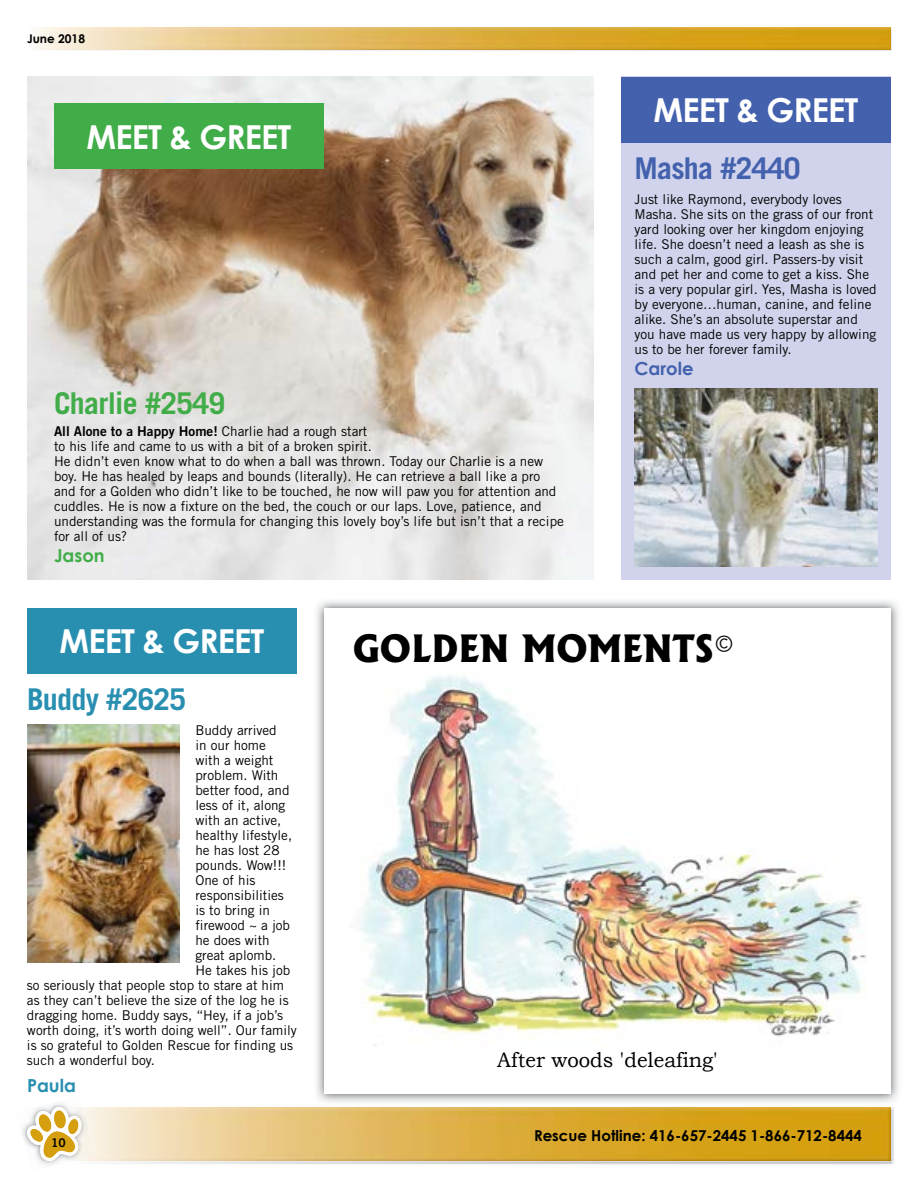
<style>
.page{position:relative;width:918px;height:1188px;background:#fff}
.page>*{position:absolute;margin:0;border:0;box-sizing:border-box;transform-origin:0 0}
.t1{font:800 36px "Albertus";color:#000}
.t2{font:700 33px "Century Gothic";letter-spacing:-.025em;color:#fff}
.t3{font:700 30px "Trade Gothic LT Std";letter-spacing:-.025em;color:#41ad49}
.t4{font:700 30px "Trade Gothic LT Std";letter-spacing:-.025em;color:#4361ad}
.t5{font:700 30px "Trade Gothic LT Std";letter-spacing:-.025em;color:#298fb1}
.t6{font:21px "Bookman Old Style";color:#000}
.t7{font:700 18px "Century Gothic";color:#4361ad}
.t8{font:700 18px "Century Gothic";color:#41ad49}
.t9{font:700 18px "Century Gothic";color:#298fb1}
.t10{font:700 15px "Century Gothic";color:#000}
.t11{font:13.5px/15px "Trade Gothic LT Std";color:#000}
.t12{font:13.5px "Trade Gothic LT Std Bd 2";color:#000}
.t13{font:700 12px "Century Gothic";color:#000}
.t14{font:12px "Trade Gothic LT Std Bd 2";color:#000}
.s1{font-family:"Trade Gothic LT Std"}
</style>
<div class="page">
<img style="left:37px;top:49px;width:855px;height:2px">
<img style="left:37px;top:27px;width:854px;height:22px">
<img style="left:42px;top:1105px;width:33px;height:1px">
<img style="left:83px;top:1106px;width:811px;height:56px">
<img style="left:25px;top:1106px;width:58px;height:56px">
<img style="left:96px;top:1107px;width:795px;height:54px">
<img style="left:82px;top:1107px;width:14px;height:54px">
<img style="left:27px;top:1107px;width:55px;height:54px">
<img style="left:30px;top:1110px;width:49px;height:48px">
<img style="left:27px;top:77px;width:567px;height:503px">
<img style="left:316px;top:600px;width:583px;height:502px">
<div style="left:324px;top:608px;width:567px;height:486px;background:#fff"></div>
<img style="left:360px;top:675px;width:506px;height:372px">
<div style="left:621px;top:77px;width:270px;height:503px;background:#d0d3eb"></div>
<div style="left:621px;top:77px;width:270px;height:66px;background:#4361ad"></div>
<img style="left:634px;top:388px;width:244px;height:178px">
<div style="left:54px;top:104px;width:270px;height:65px;background:#41ad49"></div>
<div style="left:27px;top:608px;width:270px;height:66px;background:#298fb1"></div>
<img style="left:27px;top:725px;width:152px;height:237px">
<p class="t13" style="left:27px;top:31px;width:60px">June 2018</p>
<h2 class="t2" style="left:87px;top:116px;width:206px">MEET &amp; GREET</h2>
<h3 class="t3" style="left:54px;top:385px;width:173px">Charlie #2549</h3>
<p class="t12" style="left:54px;top:422px;width:315px">All Alone to a Happy Home! <span class="s1">Charlie had a rough start</span></p>
<p class="t11" style="left:54px;top:438px;width:511px">to his life and came to us with a bit of a broken spirit.<br>He didn’t even know what to do when a ball was thrown. Today our Charlie is a new boy. He has healed by leaps and bounds (literally). He can retrieve a ball like a pro and for a Golden who didn’t like to be touched, he now will paw you for attention and cuddles. He is now a fixture on the bed, the couch or our laps. Love, patience, and understanding was the formula for changing this lovely boy’s life but isn’t that a recipe for all of us?</p>
<h3 class="t8" style="left:54px;top:544px;width:52px">Jason</h3>
<h2 class="t2" style="left:654px;top:89px;width:206px">MEET &amp; GREET</h2>
<h3 class="t4" style="left:634px;top:150px;width:167px">Masha #2440</h3>
<p class="t11" style="left:634px;top:191px;width:244px">Just like Raymond, everybody loves Masha. She sits on the grass of our front yard looking over her kingdom enjoying life. She doesn’t need a leash as she is such a calm, good girl. Passers-by visit and pet her and come to get a kiss. She is a very popular girl. Yes, Masha is loved by everyone…human, canine, and feline alike. She’s an absolute superstar and you have made us very happy by allowing us to be her forever family.</p>
<h3 class="t7" style="left:634px;top:357px;width:61px">Carole</h3>
<h2 class="t2" style="left:60px;top:621px;width:206px">MEET &amp; GREET</h2>
<h3 class="t5" style="left:27px;top:681px;width:161px">Buddy #2625</h3>
<p class="t11" style="left:195px;top:723px;width:83px">Buddy arrived</p>
<p class="t11" style="left:195px;top:738px;width:72px">in our home</p>
<p class="t11" style="left:195px;top:753px;width:80px">with a weight</p>
<p class="t11" style="left:195px;top:768px;width:84px">problem. With</p>
<p class="t11" style="left:195px;top:783px;width:96px">better food, and</p>
<p class="t11" style="left:195px;top:798px;width:91px">less of it, along</p>
<p class="t11" style="left:195px;top:813px;width:87px">with an active,</p>
<p class="t11" style="left:195px;top:828px;width:98px">healthy lifestyle,</p>
<p class="t11" style="left:195px;top:843px;width:86px">he has lost 28</p>
<p class="t11" style="left:195px;top:858px;width:92px">pounds. Wow!!!</p>
<p class="t11" style="left:195px;top:872px;width:61px">One of his</p>
<p class="t11" style="left:195px;top:887px;width:90px">responsibilities</p>
<p class="t11" style="left:195px;top:902px;width:76px">is to bring in</p>
<p class="t11" style="left:195px;top:917px;width:96px">firewood ~ a job</p>
<p class="t11" style="left:195px;top:932px;width:76px">he does with</p>
<p class="t11" style="left:195px;top:947px;width:82px">great aplomb.</p>
<p class="t11" style="left:195px;top:962px;width:96px">He takes his job</p>
<p class="t11" style="left:27px;top:977px;width:259px">so seriously that people stop to stare at him</p>
<p class="t11" style="left:27px;top:992px;width:263px">as they can’t believe the size of the log he is</p>
<p class="t11" style="left:27px;top:1007px;width:258px">dragging home. Buddy says, “Hey, if a job’s</p>
<p class="t11" style="left:27px;top:1022px;width:271px">worth doing, it’s worth doing well”. Our family</p>
<p class="t11" style="left:27px;top:1037px;width:268px">is so grateful to Golden Rescue for finding us</p>
<p class="t11" style="left:27px;top:1052px;width:129px">such a wonderful boy.</p>
<h3 class="t9" style="left:27px;top:1075px;width:50px">Paula</h3>
<p class="t14" style="left:51px;top:1135px;width:16px">10</p>
<h1 class="t1" style="left:353px;top:625px;width:379px">GOLDEN MOMENTS©</h1>
<h3 class="t6" style="left:497px;top:1046px;width:222px">After woods 'deleafing'</h3>
<p class="t10" style="left:534px;top:1126px;width:329px">Rescue Hotline: 416-657-2445 1-866-712-8444</p>
</div>
